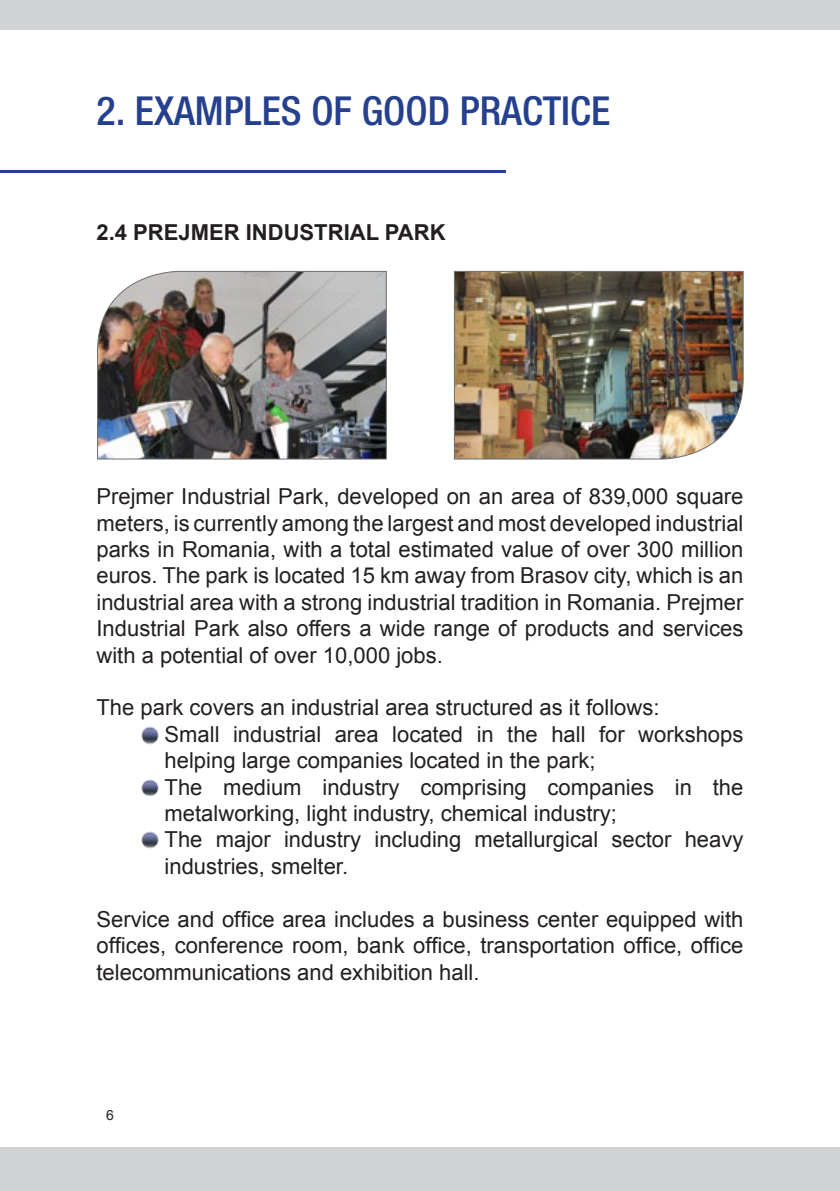
<style>
.page{position:relative;width:840px;height:1191px;background:#fff}
.page>*{position:absolute;margin:0;border:0;box-sizing:border-box;transform-origin:0 0}
.t1{font:500 condensed 40px "Helvetica Neue LT Pro";color:#25408f}
.t2{font:22px/26.4px "Arial";color:#231f20;text-align:justify}
.t3{font:700 22px "Arial";color:#231f20}
.t4{font:14px "Arial";color:#231f20}
</style>
<div class="page">
<div style="left:0;top:0;width:839px;height:30px;background:#d1d3d4"></div>
<hr style="left:0;top:171px;width:505px;height:2px;background:#25408f">
<div style="left:0;top:1147px;width:839px;height:44px;background:#d1d3d4"></div>
<img style="left:97px;top:271px;width:290px;height:189px">
<img style="left:453px;top:271px;width:290px;height:189px">
<img style="left:141px;top:726px;width:18px;height:18px">
<img style="left:141px;top:779px;width:18px;height:17px">
<img style="left:141px;top:831px;width:18px;height:17px">
<h1 class="t1" style="left:96px;top:87px;width:515px">2. EXAMPLES OF GOOD PRACTICE</h1>
<p class="t3" style="left:96px;top:218px;width:350px">2.4 PREJMER INDUSTRIAL PARK</p>
<p class="t2" style="left:96px;top:483px;width:648px">Prejmer Industrial Park, developed on an area of 839,000 square meters, is currently among the largest and most developed industrial parks in Romania, with a total estimated value of over 300 million euros. The park is located 15 km away from Brasov city, which is an industrial area with a strong industrial tradition in Romania. Prejmer Industrial Park also offers a wide range of products and services with a potential of over 10,000 jobs.</p>
<p class="t2" style="left:164px;top:694px;width:580px;text-align:left;text-indent:-68px">The park covers an industrial area structured as it follows:<br>Small industrial area located in the hall for workshops helping large companies located in the park;<br>The medium industry comprising companies in the metalworking, light industry, chemical industry;<br>The major industry including metallurgical sector heavy industries, smelter.</p>
<p class="t2" style="left:96px;top:906px;width:648px">Service and office area includes a business center equipped with offices, conference room, bank office, transportation office, office telecommunications and exhibition hall.</p>
<p class="t4" style="left:106px;top:1105px;width:9px">6</p>
</div>
